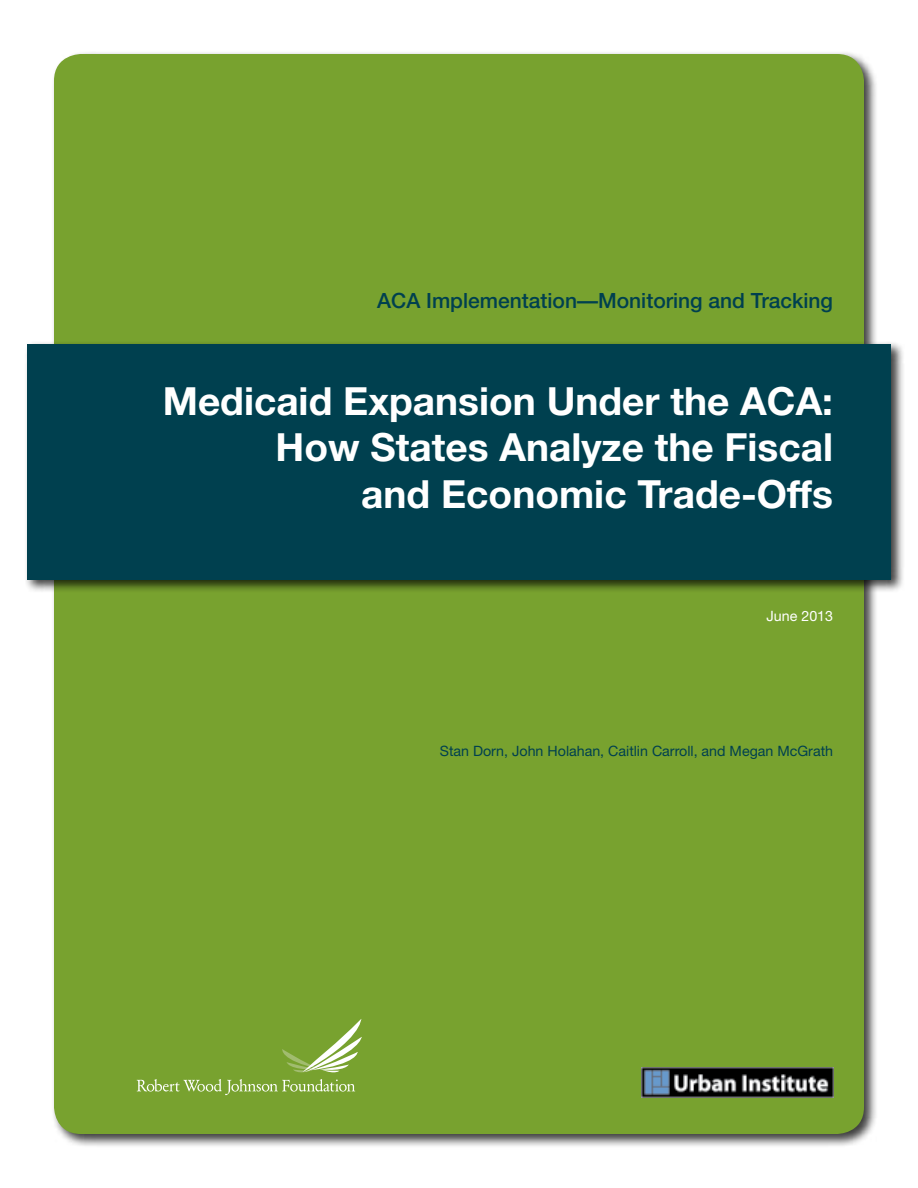
<style>
.page{position:relative;width:918px;height:1188px;background:#fff}
.page>*{position:absolute;margin:0;border:0;box-sizing:border-box;transform-origin:0 0}
.t1{font:700 38.85px/46.7px "Helvetica Neue";color:#fff;text-align:right}
.t2{font:500 21px "Helvetica Neue";color:#00404f}
.t3{font:14.25px "Helvetica Neue";color:#00404f}
.t4{font:14.25px "Helvetica Neue";color:#fff}
</style>
<div class="page">
<div style="left:51px;top:51px;width:827px;height:1097px;background:#000;opacity:.75"></div>
<div style="left:54px;top:54px;width:810px;height:1080px;background:#78a22f;border-radius:27px"></div>
<div style="left:24px;top:341px;width:881px;height:252px;background:#000;opacity:.75"></div>
<div style="left:27px;top:344px;width:864px;height:236px;background:#00404f"></div>
<svg style="left:137px;top:1019px;width:225px;height:76px"></svg>
<img style="left:642px;top:1067px;width:191px;height:31px">
<p class="t2" style="left:377px;top:288px;width:457px">ACA Implementation—Monitoring and Tracking</p>
<p class="t1" style="left:163px;top:377px;width:672px">Medicaid Expansion Under the ACA:<br>How States Analyze the Fiscal<br>and Economic Trade-Offs</p>
<p class="t4" style="left:767px;top:608px;width:68px">June 2013</p>
<p class="t3" style="left:440px;top:742px;width:395px">Stan Dorn, John Holahan, Caitlin Carroll, and Megan McGrath</p>
</div>
